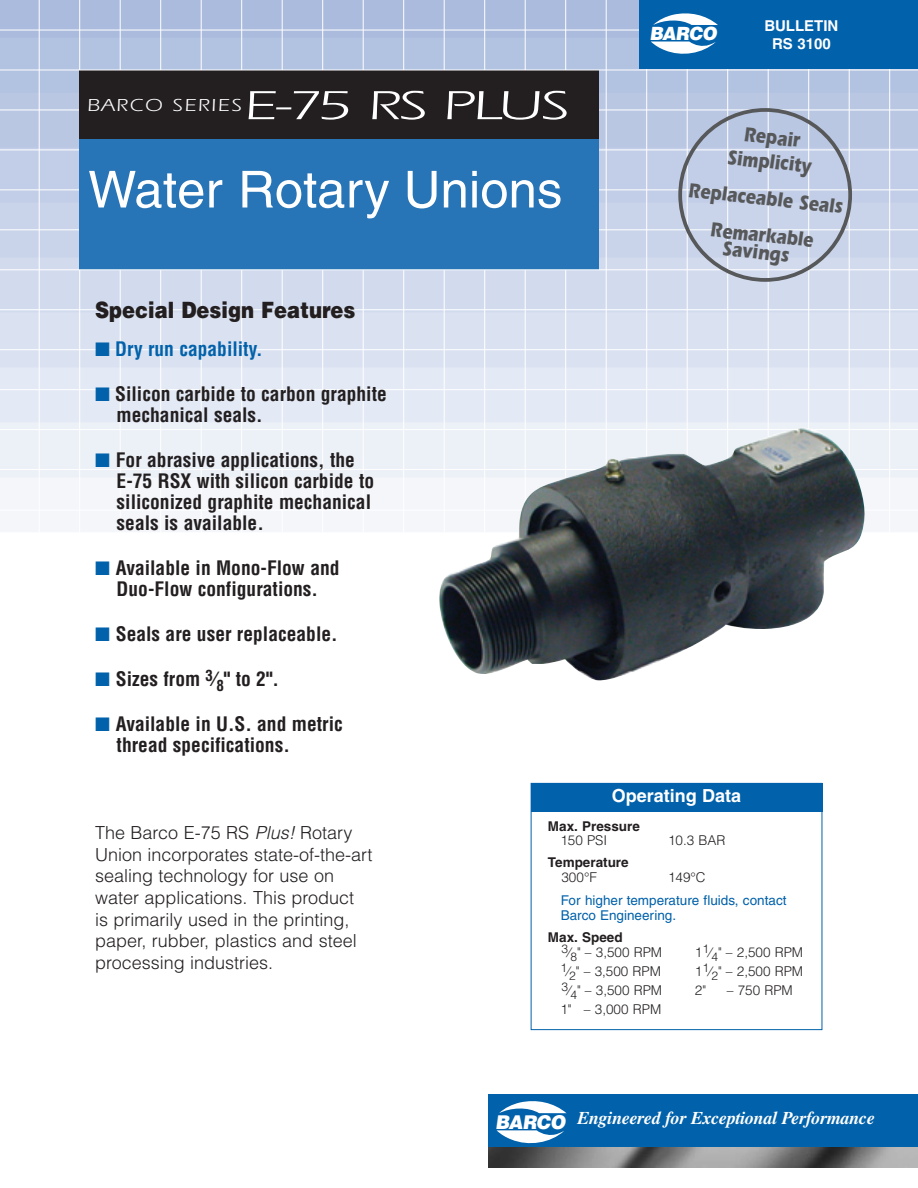
<style>
.page{position:relative;width:918px;height:1188px;background:#fff}
.page>*{position:absolute;margin:0;border:0;box-sizing:border-box;transform-origin:0 0}
.t1{font:51px "Helvetica";color:#fff}
.t2{font:42px "Itc Eras";letter-spacing:-.035em;color:#fff;scale:1.5 1}
.t3{font:900 22.5px "Helvetica";color:#231f20;scale:.87 1}
.t4{font:700 21px/24.5px "Itc Eras";color:#57585a;text-align:center;scale:.81 1}
.t5{font:700 condensed 19.5px/21px "Helvetica";color:#231f20}
.t6{font:700 condensed 19.5px "Helvetica";color:#0161aa}
.t7{font:italic 900 19.05px "Helvetica";color:#fff}
.t8{font:italic 900 18.3px "Helvetica";color:#fff}
.t9{font:300 18px/21.6px "Helvetica";color:#231f20}
.t10{font:italic 700 18px "Times";letter-spacing:-.015em;color:#fff}
.t11{font:700 18px "Helvetica";color:#fff}
.t12{font:18px "Itc Eras";letter-spacing:.07em;color:#fff;scale:1.25 1}
.t13{font:700 15px/18px "Helvetica";color:#fff;text-align:center}
.t14{font:300 13.5px/15px "Helvetica";color:#231f20}
.t15{font:13.5px/15px "Helvetica";color:#0161aa}
.t16{font:700 13.5px "Helvetica";color:#231f20}
.s1{color:#0161aa}
.s2{font-style:italic}
.s3{font-weight:700}
</style>
<div class="page">
<div style="left:0;top:0;width:918px;height:54px;background:#aabbde"></div>
<div style="left:0;top:38px;width:918px;height:71px;background:#b2c2e1"></div>
<div style="left:0;top:93px;width:918px;height:71px;background:#bac7e3"></div>
<div style="left:0;top:148px;width:918px;height:71px;background:#c2cee7"></div>
<div style="left:0;top:203px;width:918px;height:71px;background:#c9d4ea"></div>
<div style="left:0;top:258px;width:918px;height:71px;background:#d2dbee"></div>
<div style="left:0;top:312px;width:918px;height:72px;background:#dae2f1"></div>
<div style="left:0;top:367px;width:918px;height:72px;background:#e3e9f5"></div>
<div style="left:0;top:422px;width:918px;height:72px;background:#ecf0f7"></div>
<div style="left:0;top:477px;width:918px;height:72px;background:#f4f6fa"></div>
<div style="left:0;top:532px;width:918px;height:62px;background:#fff"></div>
<hr style="left:39px;top:0;width:1px;height:600px;background:#fff">
<hr style="left:79px;top:0;width:1px;height:600px;background:#fff">
<hr style="left:120px;top:0;width:1px;height:600px;background:#fff">
<hr style="left:160px;top:0;width:1px;height:600px;background:#fff">
<hr style="left:201px;top:0;width:1px;height:600px;background:#fff">
<hr style="left:241px;top:0;width:1px;height:600px;background:#fff">
<hr style="left:282px;top:0;width:1px;height:600px;background:#fff">
<hr style="left:322px;top:0;width:1px;height:600px;background:#fff">
<hr style="left:363px;top:0;width:1px;height:600px;background:#fff">
<hr style="left:403px;top:0;width:1px;height:600px;background:#fff">
<hr style="left:444px;top:0;width:1px;height:600px;background:#fff">
<hr style="left:484px;top:0;width:1px;height:600px;background:#fff">
<hr style="left:525px;top:0;width:1px;height:600px;background:#fff">
<hr style="left:565px;top:0;width:1px;height:600px;background:#fff">
<hr style="left:606px;top:0;width:1px;height:600px;background:#fff">
<hr style="left:646px;top:0;width:1px;height:600px;background:#fff">
<hr style="left:687px;top:0;width:1px;height:600px;background:#fff">
<hr style="left:727px;top:0;width:1px;height:600px;background:#fff">
<hr style="left:768px;top:0;width:1px;height:600px;background:#fff">
<hr style="left:808px;top:0;width:1px;height:600px;background:#fff">
<hr style="left:849px;top:0;width:1px;height:600px;background:#fff">
<hr style="left:889px;top:0;width:1px;height:600px;background:#fff">
<hr style="left:0;top:30px;width:918px;height:1px;background:#fff">
<hr style="left:0;top:110px;width:918px;height:1px;background:#fff">
<hr style="left:0;top:150px;width:918px;height:1px;background:#fff">
<hr style="left:0;top:189px;width:918px;height:1px;background:#fff">
<hr style="left:0;top:229px;width:918px;height:1px;background:#fff">
<hr style="left:0;top:309px;width:918px;height:1px;background:#fff">
<hr style="left:0;top:349px;width:918px;height:1px;background:#fff">
<hr style="left:0;top:389px;width:918px;height:1px;background:#fff">
<hr style="left:0;top:429px;width:918px;height:1px;background:#fff">
<hr style="left:0;top:469px;width:918px;height:1px;background:#fff">
<hr style="left:0;top:510px;width:918px;height:1px;background:#fff">
<div style="left:639px;top:0;width:279px;height:69px;background:#0161aa"></div>
<div style="left:79px;top:135px;width:520px;height:135px;background:#2774b6"></div>
<div style="left:79px;top:70px;width:520px;height:68px;background:#231f20"></div>
<hr style="left:0;top:70px;width:918px;height:1px;background:#fff">
<hr style="left:0;top:269px;width:918px;height:1px;background:#fff">
<div style="left:488px;top:1094px;width:430px;height:54px;background:#0161aa"></div>
<img style="left:489px;top:1148px;width:429px;height:20px">
<div style="left:531px;top:783px;width:291px;height:247px;border:1px solid #0161aa"></div>
<div style="left:531px;top:783px;width:291px;height:29px;background:#0161aa"></div>
<img style="left:439px;top:428px;width:426px;height:253px">
<svg style="left:678px;top:108px;width:174px;height:174px"></svg>
<svg style="left:499px;top:1101px;width:67px;height:12px"></svg>
<svg style="left:497px;top:1130px;width:67px;height:14px"></svg>
<svg style="left:653px;top:13px;width:65px;height:12px"></svg>
<svg style="left:651px;top:42px;width:65px;height:12px"></svg>
<p class="t12" style="left:87px;top:99px;width:125px">BARCO SERIES</p>
<h2 class="t2" style="left:244px;top:91px;width:218px">E-75 RS PLUS</h2>
<h1 class="t1" style="left:88px;top:171px;width:476px">Water Rotary Unions</h1>
<p class="t3" style="left:95px;top:302px;width:301px">Special Design Features</p>
<p class="t6" style="left:95px;top:342px;width:169px">■ Dry run capability.</p>
<p class="t5" style="left:117px;top:385px;width:272px;text-indent:-22px"><span class="s1">■</span> Silicon carbide to carbon graphite mechanical seals.</p>
<p class="t5" style="left:117px;top:451px;width:259px;text-indent:-22px"><span class="s1">■</span> For abrasive applications, the<br>E-75 RSX with silicon carbide to siliconized graphite mechanical seals is available.</p>
<p class="t5" style="left:95px;top:559px;width:246px;text-align:center"><span class="s1">■</span> Available in Mono-Flow and<br>Duo-Flow configurations.</p>
<p class="t5" style="left:95px;top:625px;width:244px"><span class="s1">■</span> Seals are user replaceable.</p>
<p class="t5" style="left:95px;top:670px;width:185px"><span class="s1">■</span> Sizes from <sup>3</sup>⁄<sub>8</sub>" to 2".</p>
<p class="t5" style="left:117px;top:715px;width:228px;text-indent:-22px"><span class="s1">■</span> Available in U.S. and metric thread specifications.</p>
<p class="t8" style="left:649px;top:27px;width:69px">BARCO</p>
<p class="t13" style="left:764px;top:18px;width:76px">BULLETIN<br>RS 3100</p>
<p class="t4" style="left:731px;top:120px;width:106px;rotate:6deg">Repair<br>Simplicity</p>
<p class="t4" style="left:691px;top:171px;width:193px;line-height:36.9px;rotate:6deg">Replaceable Seals<br>Remarkable</p>
<p class="t4" style="left:724px;top:236px;width:84px;rotate:6deg">Savings</p>
<p class="t11" style="left:612px;top:789px;width:131px">Operating Data</p>
<p class="t9" style="left:95px;top:824px;width:279px">The Barco E-75 RS <span class="s2">Plus!</span> Rotary<br>Union incorporates state-of-the-art sealing technology for use on water applications. This product<br>is primarily used in the printing, paper, rubber, plastics and steel processing industries.</p>
<p class="t16" style="left:548px;top:821px;width:93px">Max. Pressure</p>
<p class="t14" style="left:560px;top:834px;width:48px">150 PSI</p>
<p class="t14" style="left:668px;top:834px;width:59px">10.3 BAR</p>
<p class="t16" style="left:548px;top:857px;width:82px">Temperature</p>
<p class="t14" style="left:561px;top:871px;width:37px">300°F</p>
<p class="t14" style="left:668px;top:871px;width:39px">149°C</p>
<p class="t15" style="left:561px;top:894px;width:227px">For higher temperature fluids, contact<br>Barco Engineering.</p>
<p class="t14" style="left:561px;top:931px;width:102px;text-indent:-13px"><span class="s3">Max. Speed<br></span><sup>3</sup>⁄<sub>8</sub>" – 3,500 RPM</p>
<p class="t14" style="left:695px;top:946px;width:110px">1<sup>1</sup>⁄<sub>4</sub>" – 2,500 RPM</p>
<p class="t14" style="left:560px;top:965px;width:102px"><sup>1</sup>⁄<sub>2</sub>" – 3,500 RPM</p>
<p class="t14" style="left:695px;top:965px;width:110px">1<sup>1</sup>⁄<sub>2</sub>" – 2,500 RPM</p>
<p class="t14" style="left:561px;top:984px;width:102px"><sup>3</sup>⁄<sub>4</sub>" – 3,500 RPM</p>
<p class="t14" style="left:695px;top:984px;width:13px">2"</p>
<p class="t14" style="left:727px;top:984px;width:68px">– 750 RPM</p>
<p class="t14" style="left:560px;top:1003px;width:102px">1" – 3,000 RPM</p>
<p class="t7" style="left:495px;top:1115px;width:72px">BARCO</p>
<p class="t10" style="left:577px;top:1107px;width:299px">Engineered for Exceptional Performance</p>
</div>
